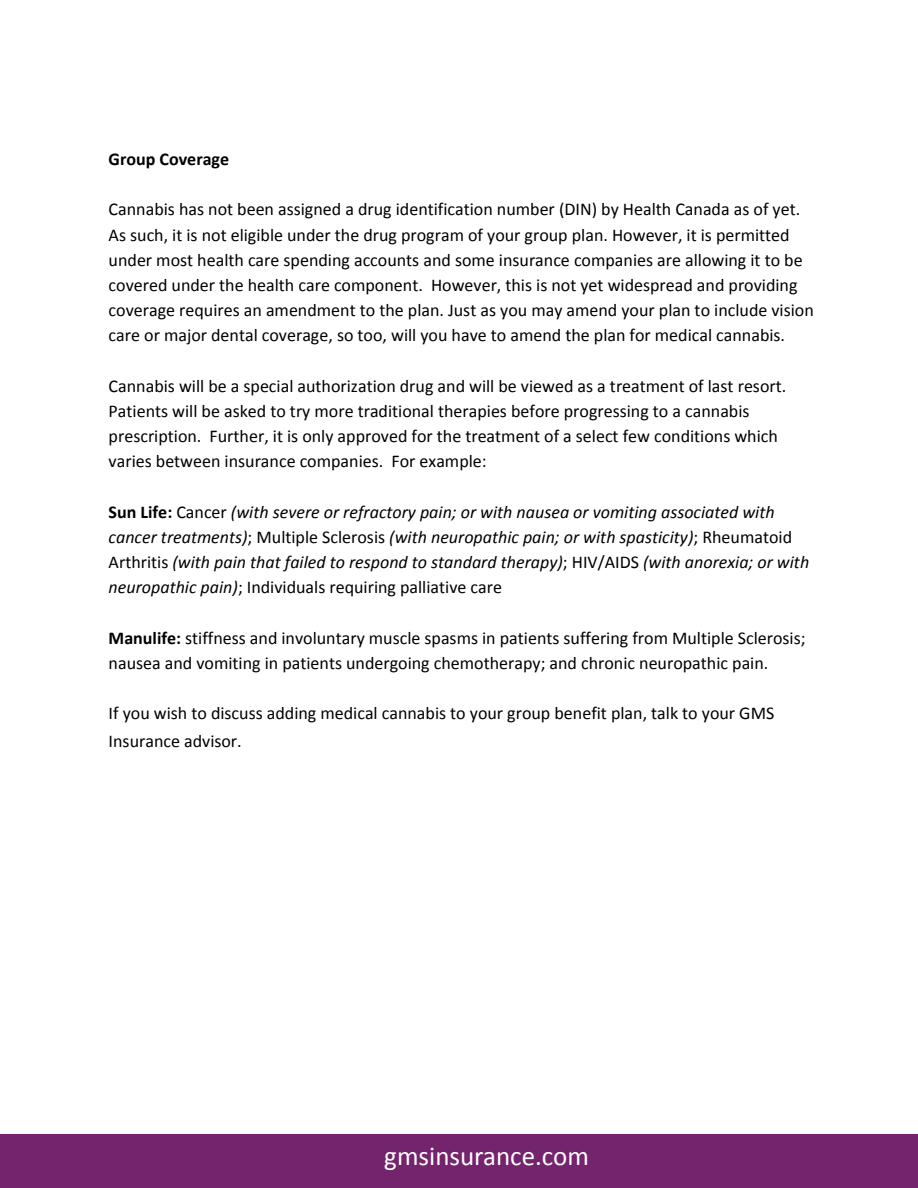
<style>
.page{position:relative;width:918px;height:1188px;background:#fff}
.page>*{position:absolute;margin:0;border:0;box-sizing:border-box;transform-origin:0 0}
.t1{font:27px "Calibri";color:#fff}
.t2{font:18px/25.2px "Calibri";color:#000}
.t3{font:italic 18px/25.2px "Calibri";color:#000}
.t4{font:700 18px "Calibri";color:#000}
.s1{font-weight:700;font-style:normal}
.s2{font-style:normal}
.s3{font-weight:700}
</style>
<div class="page">
<div style="left:0;top:1134px;width:918px;height:54px;background:#74246c"></div>
<p class="t4" style="left:109px;top:146px;width:122px">Group Coverage</p>
<p class="t2" style="left:109px;top:196px;width:707px">Cannabis has not been assigned a drug identification number (DIN) by Health Canada as of yet.<br>As such, it is not eligible under the drug program of your group plan. However, it is permitted under most health care spending accounts and some insurance companies are allowing it to be covered under the health care component. However, this is not yet widespread and providing coverage requires an amendment to the plan. Just as you may amend your plan to include vision care or major dental coverage, so too, will you have to amend the plan for medical cannabis.</p>
<p class="t2" style="left:109px;top:373px;width:679px">Cannabis will be a special authorization drug and will be viewed as a treatment of last resort.<br>Patients will be asked to try more traditional therapies before progressing to a cannabis prescription. Further, it is only approved for the treatment of a select few conditions which varies between insurance companies. For example:</p>
<p class="t3" style="left:109px;top:498px;width:702px"><span class="s1">Sun Life:</span> <span class="s2">Cancer</span> (with severe or refractory pain; or with nausea or vomiting associated with cancer treatments)<span class="s2">; Multiple Sclerosis</span> (with neuropathic pain; or with spasticity)<span class="s2">; Rheumatoid Arthritis</span> (with pain that failed to respond to standard therapy)<span class="s2">; HIV/AIDS</span> (with anorexia; or with neuropathic pain)<span class="s2">; Individuals requiring palliative care</span></p>
<p class="t2" style="left:109px;top:625px;width:698px"><span class="s3">Manulife:</span> stiffness and involuntary muscle spasms in patients suffering from Multiple Sclerosis; nausea and vomiting in patients undergoing chemotherapy; and chronic neuropathic pain.</p>
<p class="t2" style="left:109px;top:699px;width:667px;line-height:28px">If you wish to discuss adding medical cannabis to your group benefit plan, talk to your GMS<br>Insurance advisor.</p>
<p class="t1" style="left:384px;top:1139px;width:206px">gmsinsurance.com</p>
</div>
